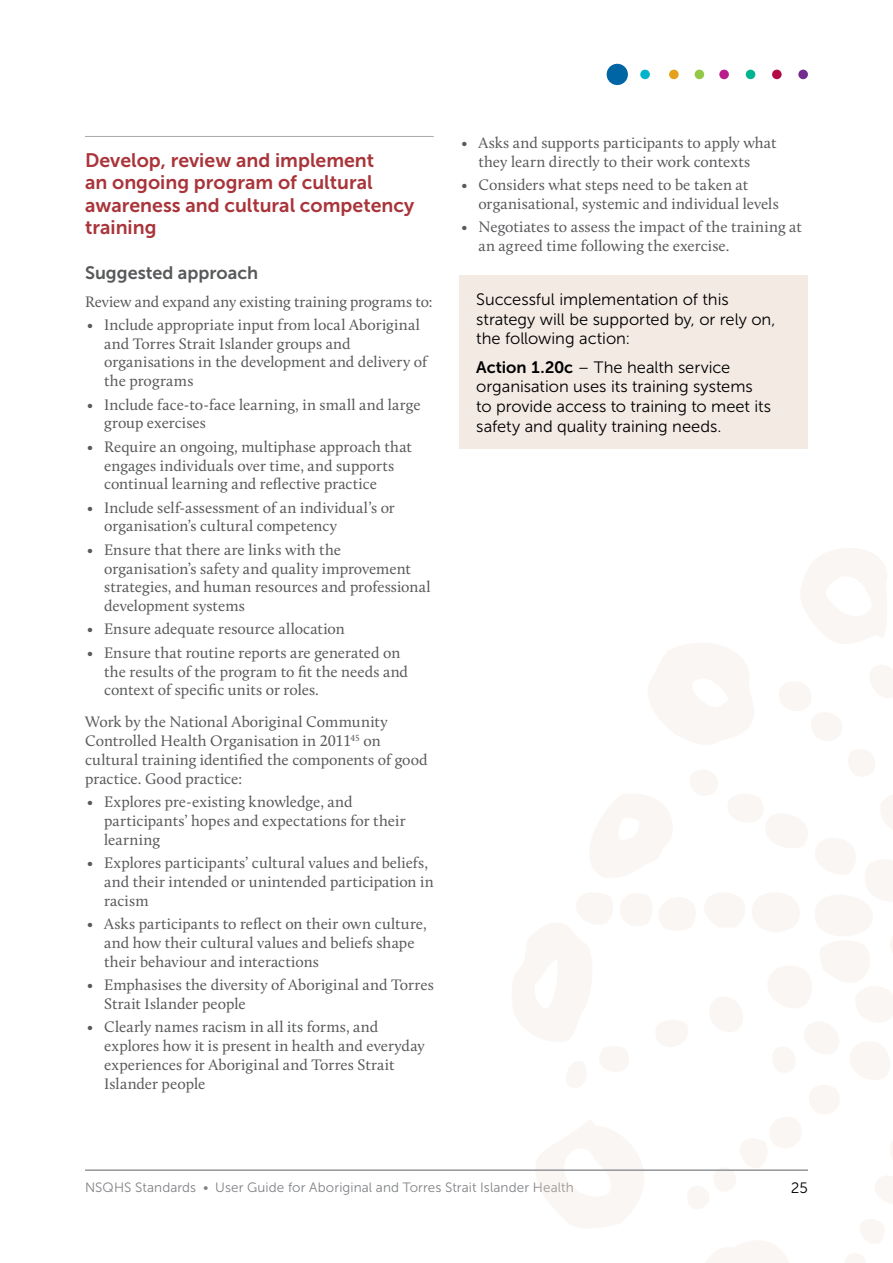
<style>
.page{position:relative;width:893px;height:1263px;background:#fff}
.page>*{position:absolute;margin:0;border:0;box-sizing:border-box;transform-origin:0 0}
.Heading_3a_suggested{font:19.5px/22.5px "Museo Sans 700";color:#a9343a}
.Heading_4{font:18px "Museo Sans 700";color:#58595b}
.BoxText{font:16.5px/19.8px "Museo Sans 300";color:#000}
.NormalBeforeBullet{font:15.75px/18.9px "Calluna";color:#58595b}
.t1{font:15px "Museo Sans 300";color:#000}
.t2{font:13.5px "Museo Sans 300";letter-spacing:.005em;color:#808285}
.s1{font-family:"Museo Sans 700"}
</style>
<div class="page">
<svg style="left:512px;top:548px;width:381px;height:715px"></svg>
<div style="left:607px;top:64px;width:21px;height:21px;background:#0065a4;border-radius:50%"></div>
<div style="left:746px;top:70px;width:9px;height:9px;background:#00b48f;border-radius:50%"></div>
<div style="left:719px;top:70px;width:10px;height:9px;background:#bb1b8d;border-radius:50%"></div>
<div style="left:772px;top:70px;width:10px;height:9px;background:#b40b47;border-radius:50%"></div>
<div style="left:798px;top:70px;width:10px;height:9px;background:#732b90;border-radius:50%"></div>
<div style="left:695px;top:70px;width:9px;height:9px;background:#94c947;border-radius:50%"></div>
<div style="left:669px;top:70px;width:10px;height:9px;background:#e4a11b;border-radius:50%"></div>
<div style="left:640px;top:70px;width:10px;height:9px;background:#00b5cb;border-radius:50%"></div>
<hr style="left:85px;top:1169px;width:723px;height:2px;background:#939598">
<hr style="left:85px;top:136px;width:349px;height:1px;background:#a7a9ac">
<div style="left:459px;top:275px;width:349px;height:174px;background:#f3eae4"></div>
<h3 class="Heading_3a_suggested" style="left:85px;top:149px;width:331px">Develop, review and implement<br>an ongoing program of cultural awareness and cultural competency training</h3>
<h4 class="Heading_4" style="left:85px;top:263px;width:175px">Suggested approach</h4>
<p class="NormalBeforeBullet" style="left:85px;top:292px;width:349px">Review and expand any existing training programs to:</p>
<p class="NormalBeforeBullet" style="left:104px;top:315px;width:325px;text-indent:-17px">• Include appropriate input from local Aboriginal and Torres Strait Islander groups and organisations in the development and delivery of the programs</p>
<p class="NormalBeforeBullet" style="left:104px;top:395px;width:318px;text-indent:-17px">• Include face-to-face learning, in small and large group exercises</p>
<p class="NormalBeforeBullet" style="left:104px;top:437px;width:309px;text-indent:-17px">• Require an ongoing, multiphase approach that engages individuals over time, and supports continual learning and reflective practice</p>
<p class="NormalBeforeBullet" style="left:104px;top:498px;width:292px;text-indent:-17px">• Include self-assessment of an individual’s or organisation’s cultural competency</p>
<p class="NormalBeforeBullet" style="left:104px;top:540px;width:328px;text-indent:-17px">• Ensure that there are links with the organisation’s safety and quality improvement strategies, and human resources and professional development systems</p>
<p class="NormalBeforeBullet" style="left:87px;top:620px;width:259px">• Ensure adequate resource allocation</p>
<p class="NormalBeforeBullet" style="left:104px;top:643px;width:305px;text-indent:-17px">• Ensure that routine reports are generated on the results of the program to fit the needs and context of specific units or roles.</p>
<p class="NormalBeforeBullet" style="left:85px;top:712px;width:344px">Work by the National Aboriginal Community Controlled Health Organisation in 2011<sup>45</sup> on cultural training identified the components of good practice. Good practice:</p>
<p class="NormalBeforeBullet" style="left:104px;top:792px;width:303px;text-indent:-17px">• Explores pre-existing knowledge, and participants’ hopes and expectations for their learning</p>
<p class="NormalBeforeBullet" style="left:104px;top:853px;width:331px;text-indent:-17px">• Explores participants’ cultural values and beliefs, and their intended or unintended participation in racism</p>
<p class="NormalBeforeBullet" style="left:104px;top:914px;width:324px;text-indent:-17px">• Asks participants to reflect on their own culture, and how their cultural values and beliefs shape their behaviour and interactions</p>
<p class="NormalBeforeBullet" style="left:104px;top:975px;width:331px;text-indent:-17px">• Emphasises the diversity of Aboriginal and Torres<br>Strait Islander people</p>
<p class="NormalBeforeBullet" style="left:104px;top:1017px;width:322px;text-indent:-17px">• Clearly names racism in all its forms, and explores how it is present in health and everyday experiences for Aboriginal and Torres Strait Islander people</p>
<p class="NormalBeforeBullet" style="left:461px;top:133px;width:317px;text-align:center">• Asks and supports participants to apply what they learn directly to their work contexts</p>
<p class="NormalBeforeBullet" style="left:478px;top:175px;width:302px;text-indent:-17px">• Considers what steps need to be taken at organisational, systemic and individual levels</p>
<p class="NormalBeforeBullet" style="left:478px;top:217px;width:325px;text-indent:-17px">• Negotiates to assess the impact of the training at an agreed time following the exercise.</p>
<p class="BoxText" style="left:476px;top:289px;width:301px">Successful implementation of this strategy will be supported by, or rely on, the following action:</p>
<p class="BoxText" style="left:476px;top:357px;width:296px"><span class="s1">Action 1.20c</span> – The health service organisation uses its training systems to provide access to training to meet its safety and quality training needs.</p>
<p class="t2" style="left:85px;top:1180px;width:490px">NSQHS Standards • User Guide for Aboriginal and Torres Strait Islander Health</p>
<p class="t1" style="left:791px;top:1180px;width:19px">25</p>
</div>
